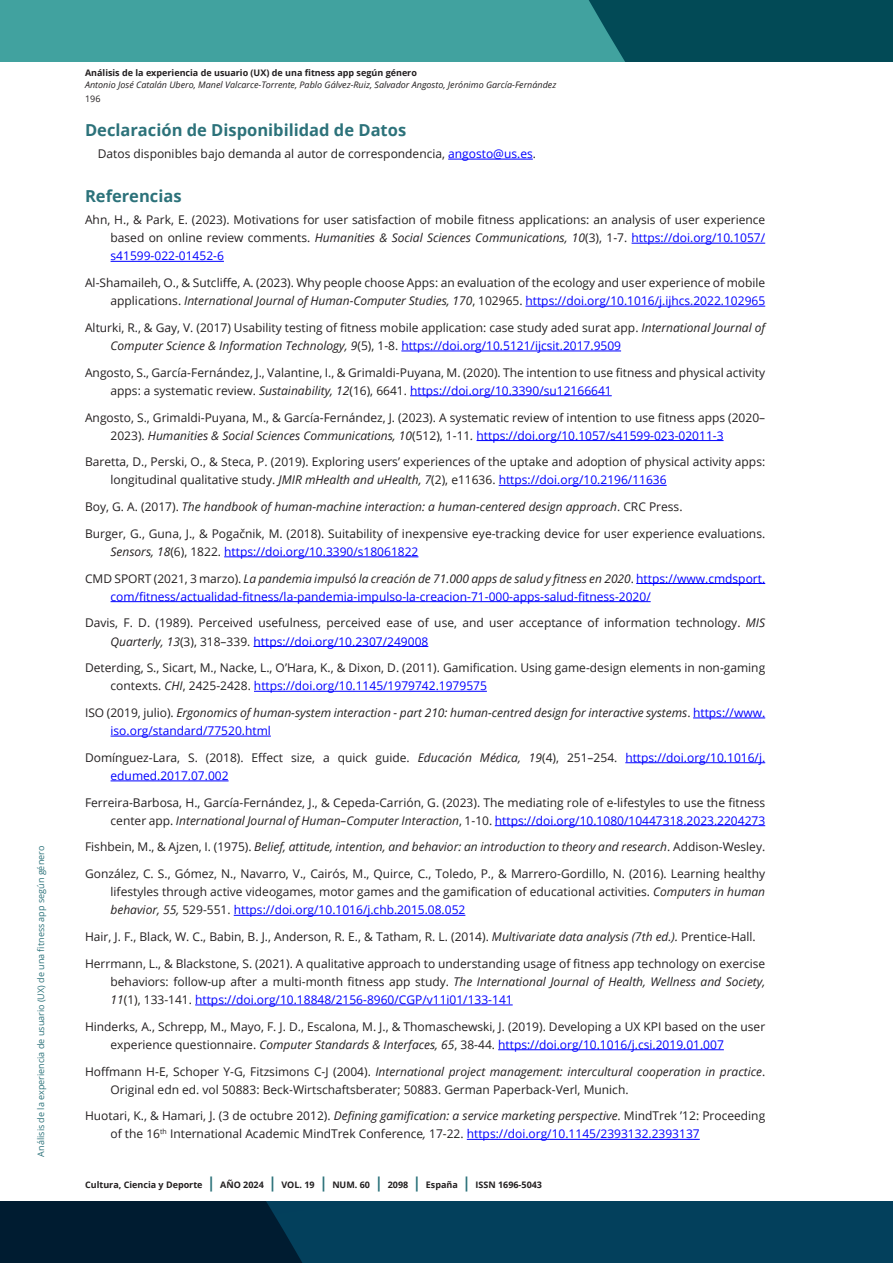
<style>
.page{position:relative;width:893px;height:1263px;background:#fff}
.page>*{position:absolute;margin:0;border:0;box-sizing:border-box;transform-origin:0 0}
.subtitulo_H3{font:700 16.5px "Open Sans";color:#2c727a}
.bibliografia{font:12px/18.1px "Open Sans";color:#231f20}
.bibliografia-2{font:italic 12px/18.1px "Open Sans";color:#231f20}
.bibliografia-3{font:12px/18.1px "Open Sans";color:#00f}
.Cuerpo_de_texto_P{font:12px "Open Sans";color:#231f20}
.t1{font:700 9px "Open Sans";color:#231f20}
.t2{font:italic 9px "Open Sans";color:#231f20}
.t3{font:9px "Open Sans";color:#2c727a}
.t4{font:9px "Open Sans";color:#231f20}
.s1{color:#00f}
.s2{font-style:italic}
.s3{font-style:normal}
.s4{color:#231f20}
.s5{font-style:italic;color:#231f20}
.s6{font-style:normal;color:#00f}
.s7{font-size:15px;color:#2c727a}
</style>
<div class="page">
<svg style="left:0;top:1201px;width:893px;height:62px;background:#02344e"></svg>
<div style="left:0;top:0;width:893px;height:62px;background:#41a29f"></div>
<div style="left:589px;top:0;width:304px;height:62px;background:#024a56"></div>
<hr style="left:448px;top:159px;width:85px;height:1px;background:#00f">
<hr style="left:632px;top:243px;width:133px;height:1px;background:#00f">
<hr style="left:111px;top:261px;width:113px;height:1px;background:#00f">
<hr style="left:525px;top:306px;width:240px;height:1px;background:#00f">
<hr style="left:401px;top:351px;width:220px;height:1px;background:#00f">
<hr style="left:410px;top:395px;width:202px;height:1px;background:#00f">
<hr style="left:477px;top:440px;width:247px;height:1px;background:#00f">
<hr style="left:499px;top:485px;width:168px;height:1px;background:#00f">
<hr style="left:224px;top:556px;width:194px;height:1px;background:#00f">
<hr style="left:636px;top:583px;width:129px;height:1px;background:#00f">
<hr style="left:111px;top:601px;width:540px;height:1px;background:#00f">
<hr style="left:254px;top:646px;width:174px;height:1px;background:#00f">
<hr style="left:254px;top:691px;width:233px;height:1px;background:#00f">
<hr style="left:693px;top:718px;width:72px;height:1px;background:#00f">
<hr style="left:111px;top:736px;width:160px;height:1px;background:#00f">
<hr style="left:625px;top:762px;width:140px;height:1px;background:#00f">
<hr style="left:111px;top:780px;width:118px;height:1px;background:#00f">
<hr style="left:495px;top:825px;width:270px;height:1px;background:#00f">
<hr style="left:234px;top:915px;width:231px;height:1px;background:#00f">
<hr style="left:195px;top:1005px;width:318px;height:1px;background:#00f">
<hr style="left:498px;top:1049px;width:226px;height:1px;background:#00f">
<hr style="left:467px;top:1139px;width:233px;height:1px;background:#00f">
<p class="t3" style="left:35px;top:1156px;width:312px;rotate:-90deg">Análisis de la experiencia de usuario (UX) de una fitness app según género</p>
<p class="t1" style="left:85px;top:67px;width:333px">Análisis de la experiencia de usuario (UX) de una fitness app según género</p>
<p class="t2" style="left:85px;top:79px;width:473px">Antonio José Catalán Ubero, Manel Valcarce-Torrente, Pablo Gálvez-Ruiz, Salvador Angosto, Jerónimo García-Fernández</p>
<p class="t4" style="left:85px;top:92px;width:17px">196</p>
<p class="subtitulo_H3" style="left:85px;top:118px;width:323px">Declaración de Disponibilidad de Datos</p>
<p class="Cuerpo_de_texto_P" style="left:98px;top:146px;width:440px">Datos disponibles bajo demanda al autor de correspondencia, <span class="s1">angosto@us.es</span>.</p>
<p class="subtitulo_H3" style="left:85px;top:184px;width:98px">Referencias</p>
<p class="bibliografia" style="left:111px;top:210px;width:656px;text-align:justify;text-indent:-26px">Ahn, H., &amp; Park, E. (2023). Motivations for user satisfaction of mobile fitness applications: an analysis of user experience based on online review comments. <span class="s2">Humanities &amp; Social Sciences Communications, 10</span>(3), 1-7. <span class="s1">https://doi.org/10.1057/ s41599-022-01452-6</span></p>
<p class="bibliografia" style="left:85px;top:273px;width:682px;text-align:right">Al-Shamaileh, O., &amp; Sutcliffe, A. (2023). Why people choose Apps: an evaluation of the ecology and user experience of mobile applications. <span class="s2">International Journal of Human-Computer Studies, 170</span>, 102965. <span class="s1">https://doi.org/10.1016/j.ijhcs.2022.102965</span></p>
<p class="bibliografia" style="left:111px;top:318px;width:656px;text-indent:-26px">Alturki, R., &amp; Gay, V. (2017) Usability testing of fitness mobile application: case study aded surat app. <span class="s2">International Journal of<br>Computer Science &amp; Information Technology, 9</span>(5), 1-8. <span class="s1">https://doi.org/10.5121/ijcsit.2017.9509</span></p>
<p class="bibliografia" style="left:111px;top:363px;width:656px;text-indent:-26px">Angosto, S., García-Fernández, J., Valantine, I., &amp; Grimaldi-Puyana, M. (2020). The intention to use fitness and physical activity apps: a systematic review. <span class="s2">Sustainability, 12</span>(16), 6641. <span class="s1">https://doi.org/10.3390/su12166641</span></p>
<p class="bibliografia" style="left:111px;top:408px;width:656px;text-indent:-26px">Angosto, S., Grimaldi-Puyana, M., &amp; García-Fernández, J. (2023). A systematic review of intention to use fitness apps (2020–<br>2023). <span class="s2">Humanities &amp; Social Sciences Communications, 10</span>(512), 1-11<span class="s2">.</span> <span class="s1">https://doi.org/10.1057/s41599-023-02011-3</span></p>
<p class="bibliografia" style="left:111px;top:453px;width:656px;text-indent:-26px">Baretta, D., Perski, O., &amp; Steca, P. (2019). Exploring users’ experiences of the uptake and adoption of physical activity apps: longitudinal qualitative study. <span class="s2">JMIR mHealth and uHealth, 7</span>(2), e11636. <span class="s1">https://doi.org/10.2196/11636</span></p>
<p class="bibliografia-2" style="left:85px;top:497px;width:599px"><span class="s3">Boy, G. A. (2017).</span> The handbook of human-machine interaction: a human-centered design approach<span class="s3">. CRC Press.</span></p>
<p class="bibliografia" style="left:111px;top:524px;width:656px;text-indent:-26px">Burger, G., Guna, J., &amp; Pogačnik, M. (2018). Suitability of inexpensive eye-tracking device for user experience evaluations.<br><span class="s2">Sensors, 18</span>(6), 1822. <span class="s1">https://doi.org/10.3390/s18061822</span></p>
<p class="bibliografia-3" style="left:111px;top:569px;width:656px;text-indent:-26px"><span class="s4">CMD SPORT (2021, 3 marzo).</span> <span class="s5">La pandemia impulsó la creación de 71.000 apps de salud y fitness en 2020</span><span class="s4">.</span> https://www.cmdsport. com/fitness/actualidad-fitness/la-pandemia-impulso-la-creacion-71-000-apps-salud-fitness-2020/</p>
<p class="bibliografia" style="left:111px;top:614px;width:656px;text-indent:-26px">Davis, F. D. (1989). Perceived usefulness, perceived ease of use, and user acceptance of information technology. <span class="s2">MIS<br>Quarterly, 13</span>(3), 318–339. <span class="s1">https://doi.org/10.2307/249008</span></p>
<p class="bibliografia" style="left:111px;top:658px;width:656px;text-indent:-26px">Deterding, S., Sicart, M., Nacke, L., O’Hara, K., &amp; Dixon, D. (2011). Gamification. Using game-design elements in non-gaming contexts. <span class="s2">CHI</span>, 2425-2428. <span class="s1">https://doi.org/10.1145/1979742.1979575</span></p>
<p class="bibliografia-2" style="left:111px;top:703px;width:656px;text-indent:-26px"><span class="s3">ISO (2019, julio).</span> Ergonomics of human-system interaction - part 210: human-centred design for interactive systems<span class="s3">.</span> <span class="s6">https://www. iso.org/standard/77520.html</span></p>
<p class="bibliografia" style="left:111px;top:748px;width:656px;text-indent:-26px">Domínguez-Lara, S. (2018). Effect size, a quick guide. <span class="s2">Educación Médica, 19</span>(4), 251–254. <span class="s1">https://doi.org/10.1016/j. edumed.2017.07.002</span></p>
<p class="bibliografia" style="left:85px;top:793px;width:682px;text-align:right">Ferreira-Barbosa, H., García-Fernández, J., &amp; Cepeda-Carrión, G. (2023). The mediating role of e-lifestyles to use the fitness center app. <span class="s2">International Journal of Human–Computer Interaction</span>, 1-10. <span class="s1">https://doi.org/10.1080/10447318.2023.2204273</span></p>
<p class="bibliografia-2" style="left:85px;top:838px;width:682px"><span class="s3">Fishbein, M., &amp; Ajzen, I. (1975).</span> Belief, attitude, intention, and behavior: an introduction to theory and research<span class="s3">. Addison-Wesley.</span></p>
<p class="bibliografia" style="left:111px;top:864px;width:656px;text-align:justify;text-indent:-26px">González, C. S., Gómez, N., Navarro, V., Cairós, M., Quirce, C., Toledo, P., &amp; Marrero-Gordillo, N. (2016). Learning healthy lifestyles through active videogames, motor games and the gamification of educational activities. <span class="s2">Computers in human behavior, 55,</span> 529-551. <span class="s1">https://doi.org/10.1016/j.chb.2015.08.052</span></p>
<p class="bibliografia" style="left:85px;top:927px;width:672px">Hair, J. F., Black, W. C., Babin, B. J., Anderson, R. E., &amp; Tatham, R. L. (2014). <span class="s2">Multivariate data analysis (7th ed.).</span> Prentice-Hall.</p>
<p class="bibliografia" style="left:111px;top:954px;width:656px;text-align:justify;text-indent:-26px">Herrmann, L., &amp; Blackstone, S. (2021). A qualitative approach to understanding usage of fitness app technology on exercise behaviors: follow-up after a multi-month fitness app study. <span class="s2">The International Journal of Health, Wellness and Society, 11</span>(1), 133-141. <span class="s1">https://doi.org/10.18848/2156-8960/CGP/v11i01/133-141</span></p>
<p class="bibliografia" style="left:111px;top:1017px;width:656px;text-indent:-26px">Hinderks, A., Schrepp, M., Mayo, F. J. D., Escalona, M. J., &amp; Thomaschewski, J. (2019). Developing a UX KPI based on the user experience questionnaire. <span class="s2">Computer Standards &amp; Interfaces, 65</span>, 38-44. <span class="s1">https://doi.org/10.1016/j.csi.2019.01.007</span></p>
<p class="bibliografia" style="left:111px;top:1062px;width:656px;text-indent:-26px">Hoffmann H-E, Schoper Y-G, Fitzsimons C-J (2004). <span class="s2">International project management: intercultural cooperation in practice</span>.<br>Original edn ed. vol 50883: Beck-Wirtschaftsberater; 50883. German Paperback-Verl, Munich.</p>
<p class="bibliografia" style="left:111px;top:1106px;width:656px;text-indent:-26px">Huotari, K., &amp; Hamari, J. (3 de octubre 2012). <span class="s2">Defining gamification: a service marketing perspective</span>. MindTrek ’12: Proceeding of the 16<sup>th</sup> International Academic MindTrek Conference<span class="s2">,</span> 17-22. <span class="s1">https://doi.org/10.1145/2393132.2393137</span></p>
<p class="t1" style="left:85px;top:1179px;width:458px">Cultura, Ciencia y Deporte <span class="s7">|</span> AÑO 2024 <span class="s7">|</span> VOL. 19 <span class="s7">|</span> NUM. 60 <span class="s7">|</span> 2098 <span class="s7">|</span> España <span class="s7">|</span> ISSN 1696-5043</p>
</div>
